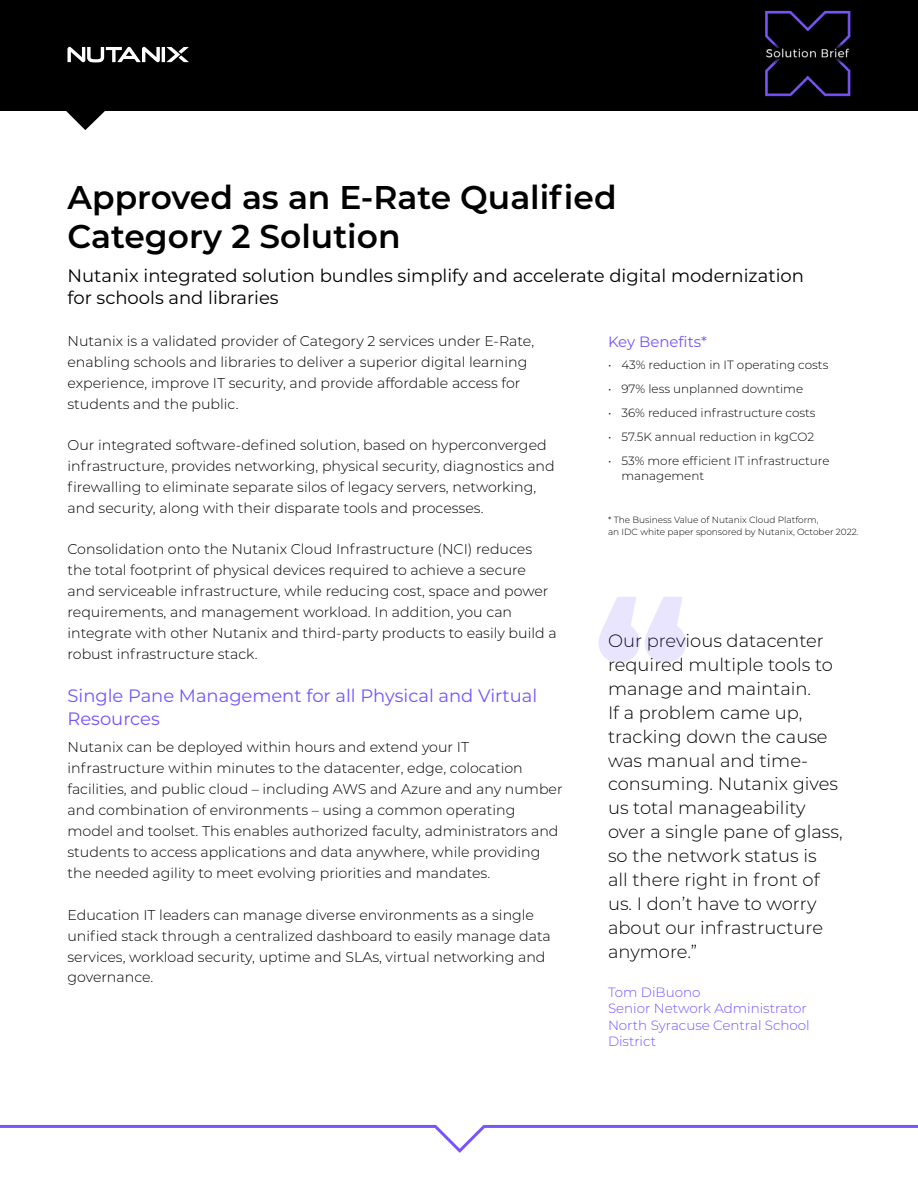
<style>
.page{position:relative;width:918px;height:1188px;background:#fff}
.page>*{position:absolute;margin:0;border:0;box-sizing:border-box;transform-origin:0 0}
.t1{font:600 32.85px/39.5px "Montserrat";color:#000}
.t2{font:300 18px/23.9px "Montserrat";color:#000}
.t3{font:18px/21.6px "Montserrat";color:#000}
.t4{font:18px/22.4px "Montserrat";color:#7854fa}
.t5{font:15px "Montserrat";color:#7854fa}
.t6{font:300 14.25px/21px "Montserrat";color:#000}
.t7{font:300 13.5px/16.5px "Montserrat";color:#7854fa}
.t8{font:300 12px/15px "Montserrat";color:#000}
.t9{font:300 9px/12px "Montserrat";color:#000}
</style>
<div class="page">
<svg style="left:65px;top:110px;width:41px;height:20px"></svg>
<div style="left:0;top:0;width:918px;height:110px;background:#000"></div>
<svg style="left:68px;top:47px;width:121px;height:15px"></svg>
<img style="left:765px;top:10px;width:86px;height:87px">
<hr style="left:484px;top:1125px;width:434px;height:3px;background:#7854fa">
<svg style="left:431px;top:1124px;width:58px;height:29px"></svg>
<hr style="left:0;top:1125px;width:436px;height:3px;background:#7854fa">
<svg style="left:598px;top:597px;width:88px;height:66px"></svg>
<h1 class="t1" style="left:68px;top:176px;width:551px">Approved as an E-Rate Qualified<br>Category 2 Solution</h1>
<p class="t3" style="left:68px;top:264px;width:738px">Nutanix integrated solution bundles simplify and accelerate digital modernization for schools and libraries</p>
<p class="t5" style="left:608px;top:332px;width:100px">Key Benefits*</p>
<p class="t8" style="left:608px;top:357px;width:222px">• 43% reduction in IT operating costs</p>
<p class="t8" style="left:608px;top:381px;width:197px">• 97% less unplanned downtime</p>
<p class="t8" style="left:608px;top:405px;width:209px">• 36% reduced infrastructure costs</p>
<p class="t8" style="left:608px;top:429px;width:208px">• 57.5K annual reduction in kgCO2</p>
<p class="t8" style="left:622px;top:453px;width:209px;text-indent:-13px">• 53% more efficient IT infrastructure management</p>
<p class="t9" style="left:608px;top:514px;width:252px">* The Business Value of Nutanix Cloud Platform,<br>an IDC white paper sponsored by Nutanix, October 2022.</p>
<p class="t6" style="left:68px;top:330px;width:468px">Nutanix is a validated provider of Category 2 services under E-Rate, enabling schools and libraries to deliver a superior digital learning experience, improve IT security, and provide affordable access for students and the public.</p>
<p class="t6" style="left:68px;top:434px;width:489px">Our integrated software-defined solution, based on hyperconverged infrastructure, provides networking, physical security, diagnostics and firewalling to eliminate separate silos of legacy servers, networking, and security, along with their disparate tools and processes.</p>
<p class="t6" style="left:68px;top:538px;width:491px">Consolidation onto the Nutanix Cloud Infrastructure (NCI) reduces the total footprint of physical devices required to achieve a secure and serviceable infrastructure, while reducing cost, space and power requirements, and management workload. In addition, you can integrate with other Nutanix and third-party products to easily build a robust infrastructure stack.</p>
<p class="t4" style="left:68px;top:684px;width:471px">Single Pane Management for all Physical and Virtual<br>Resources</p>
<p class="t6" style="left:68px;top:736px;width:497px">Nutanix can be deployed within hours and extend your IT infrastructure within minutes to the datacenter, edge, colocation facilities, and public cloud – including AWS and Azure and any number and combination of environments – using a common operating model and toolset. This enables authorized faculty, administrators and students to access applications and data anywhere, while providing the needed agility to meet evolving priorities and mandates.</p>
<p class="t6" style="left:68px;top:904px;width:485px">Education IT leaders can manage diverse environments as a single unified stack through a centralized dashboard to easily manage data services, workload security, uptime and SLAs, virtual networking and governance.</p>
<p class="t2" style="left:608px;top:628px;width:236px">Our previous datacenter required multiple tools to manage and maintain.<br>If a problem came up, tracking down the cause was manual and time&shy;consuming. Nutanix gives us total manageability over a single pane of glass, so the network status is<br>all there right in front of us. I don’t have to worry about our infrastructure anymore.”</p>
<p class="t7" style="left:608px;top:983px;width:203px">Tom DiBuono<br>Senior Network Administrator<br>North Syracuse Central School<br>District</p>
</div>
